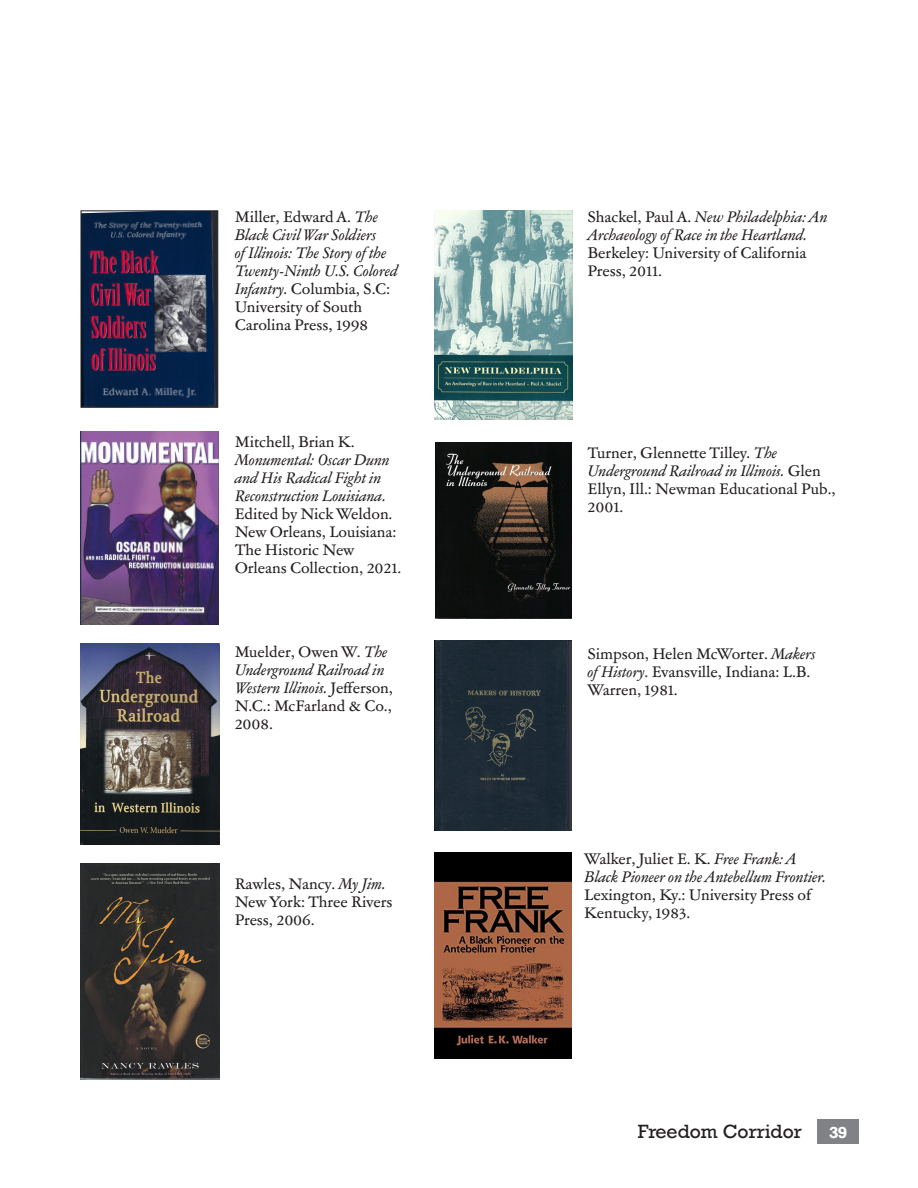
<style>
.page{position:relative;width:918px;height:1188px;background:#fff}
.page>*{position:absolute;margin:0;border:0;box-sizing:border-box;transform-origin:0 0}
.t1{font:18px "Rockwell";color:#231f20}
.FC_Works_Cited{font:15px/18px "Garamond ATF Text";letter-spacing:-.005em;color:#231f20}
.FC_Works_Cited-2{font:italic 15px/18px "Garamond ATF Text";letter-spacing:-.005em;color:#231f20}
.t2{font:700 15px "Rockwell";color:#fff}
.s1{font-style:normal}
.s2{font-style:italic}
</style>
<div class="page">
<div style="left:818px;top:1120px;width:41px;height:24px;background:#808285"></div>
<img style="left:83px;top:213px;width:133px;height:192px">
<div style="left:81px;top:211px;width:137px;height:196px;border:1px solid #231f20"></div>
<img style="left:81px;top:432px;width:138px;height:193px">
<img style="left:81px;top:643px;width:138px;height:201px">
<img style="left:81px;top:863px;width:138px;height:217px">
<img style="left:435px;top:211px;width:138px;height:209px">
<img style="left:435px;top:640px;width:137px;height:191px">
<img style="left:435px;top:442px;width:137px;height:176px">
<img style="left:435px;top:853px;width:137px;height:206px">
<p class="FC_Works_Cited-2" style="left:235px;top:208px;width:165px"><span class="s1">Miller, Edward A.</span> The<br>Black Civil War Soldiers<br>of Illinois: The Story of the<br>Twenty-Ninth U.S. Colored<br>Infantry. <span class="s1">Columbia, S.C:<br>University of South<br>Carolina Press, 1998</span></p>
<p class="FC_Works_Cited" style="left:235px;top:432px;width:168px">Mitchell, Brian K.<br><span class="s2">Monumental: Oscar Dunn and His Radical Fight in<br>Reconstruction Louisiana.<br></span>Edited by Nick Weldon.<br>New Orleans, Louisiana:<br>The Historic New<br>Orleans Collection, 2021.</p>
<p class="FC_Works_Cited" style="left:235px;top:643px;width:160px">Muelder, Owen W. <span class="s2">The<br>Underground Railroad in<br>Western Illinois.</span> Jefferson,<br>N.C.: McFarland &amp; Co.,<br>2008.</p>
<p class="FC_Works_Cited" style="left:235px;top:874px;width:159px">Rawles, Nancy. <span class="s2">My Jim.<br></span>New York: Three Rivers<br>Press, 2006.</p>
<p class="FC_Works_Cited" style="left:588px;top:207px;width:241px">Shackel, Paul A. <span class="s2">New Philadelphia: An<br>Archaeology of Race in the Heartland.<br></span>Berkeley: University of California<br>Press, 2011.</p>
<p class="FC_Works_Cited" style="left:588px;top:443px;width:250px">Turner, Glennette Tilley<span class="s2">. The<br>Underground Railroad in Illinois.</span> Glen<br>Ellyn, Ill.: Newman Educational Pub.,<br>2001.</p>
<p class="FC_Works_Cited" style="left:588px;top:644px;width:230px">Simpson, Helen McWorter. <span class="s2">Makers of History</span>. Evansville, Indiana: L.B.<br>Warren, 1981.</p>
<p class="FC_Works_Cited" style="left:584px;top:849px;width:243px">Walker, Juliet E. K. <span class="s2">Free Frank: A<br>Black Pioneer on the Antebellum Frontier.<br></span>Lexington, Ky.: University Press of<br>Kentucky, 1983.</p>
<p class="t1" style="left:638px;top:1120px;width:166px">Freedom Corridor</p>
<p class="t2" style="left:829px;top:1122px;width:20px">39</p>
</div>
